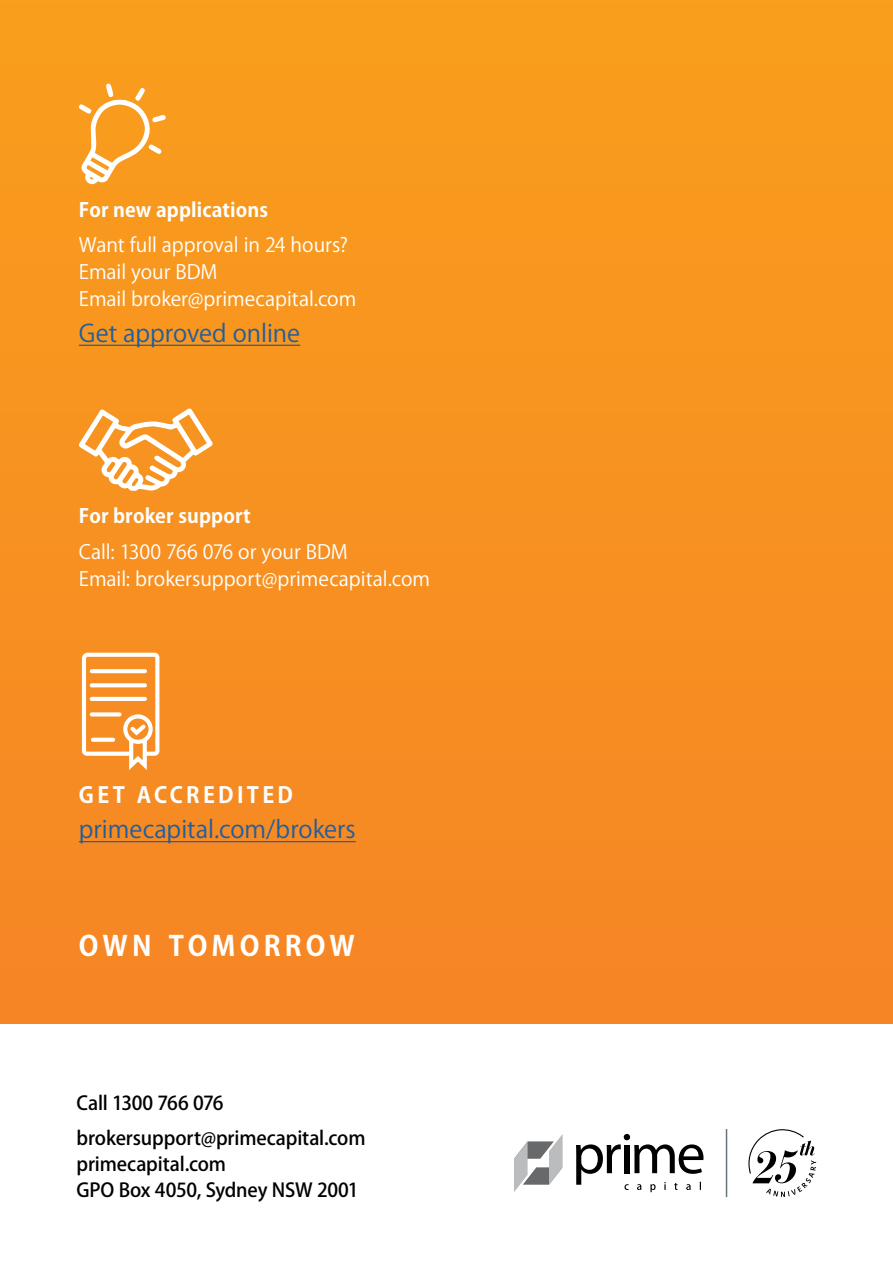
<style>
.page{position:relative;width:893px;height:1263px;background:#f79121}
.page>*{position:absolute;margin:0;border:0;box-sizing:border-box;transform-origin:0 0}
.BODY{font:700 27.45px "Koz Go Pr 6 N";letter-spacing:.15em;color:#fff}
.BODY-2{font:24px "Koz Go Pr 6 N";color:#215e9e}
.BODY-3{font:700 21.9px "Koz Go Pr 6 N";letter-spacing:.15em;color:#fff}
.BODY-4{font:19.5px/27px "Koz Go Pr 6 N";color:#fff}
.BODY-5{font:700 19.5px "Koz Go Pr 6 N";letter-spacing:.005em;color:#fff}
.BODY-6{font:500 19.05px/26px "Koz Go Pro";letter-spacing:-.01em;color:#000}
</style>
<div class="page">
<div style="left:0;top:1025px;width:893px;height:238px;background:#fff"></div>
<hr style="left:79px;top:345px;width:221px;height:1px;background:#215e9e">
<svg style="left:79px;top:408px;width:134px;height:83px"></svg>
<svg style="left:78px;top:84px;width:88px;height:100px"></svg>
<hr style="left:79px;top:841px;width:277px;height:1px;background:#215e9e">
<svg style="left:81px;top:652px;width:79px;height:118px"></svg>
<svg style="left:748px;top:1129px;width:68px;height:68px"></svg>
<svg style="left:514px;top:1134px;width:49px;height:58px"></svg>
<svg style="left:576px;top:1134px;width:127px;height:58px"></svg>
<hr style="left:726px;top:1129px;width:1px;height:68px;background:#6a747b">
<p class="BODY-5" style="left:79px;top:199px;width:191px">For new applications</p>
<p class="BODY-4" style="left:79px;top:232px;width:279px">Want full approval in 24 hours?<br>Email your BDM<br>Email broker@primecapital.com</p>
<p class="BODY-2" style="left:79px;top:319px;width:223px">Get approved online</p>
<p class="BODY-5" style="left:79px;top:505px;width:173px">For broker support</p>
<p class="BODY-4" style="left:79px;top:539px;width:353px">Call: 1300 766 076 or your BDM<br>Email: brokersupport@primecapital.com</p>
<p class="BODY-3" style="left:79px;top:782px;width:216px">GET ACCREDITED</p>
<p class="BODY-2" style="left:79px;top:816px;width:278px">primecapital.com/brokers</p>
<p class="BODY" style="left:79px;top:931px;width:277px">OWN TOMORROW</p>
<p class="BODY-6" style="left:77px;top:1090px;width:148px">Call 1300 766 076</p>
<p class="BODY-6" style="left:77px;top:1126px;width:291px">brokersupport@primecapital.com primecapital.com<br>GPO Box 4050, Sydney NSW 2001</p>
</div>
